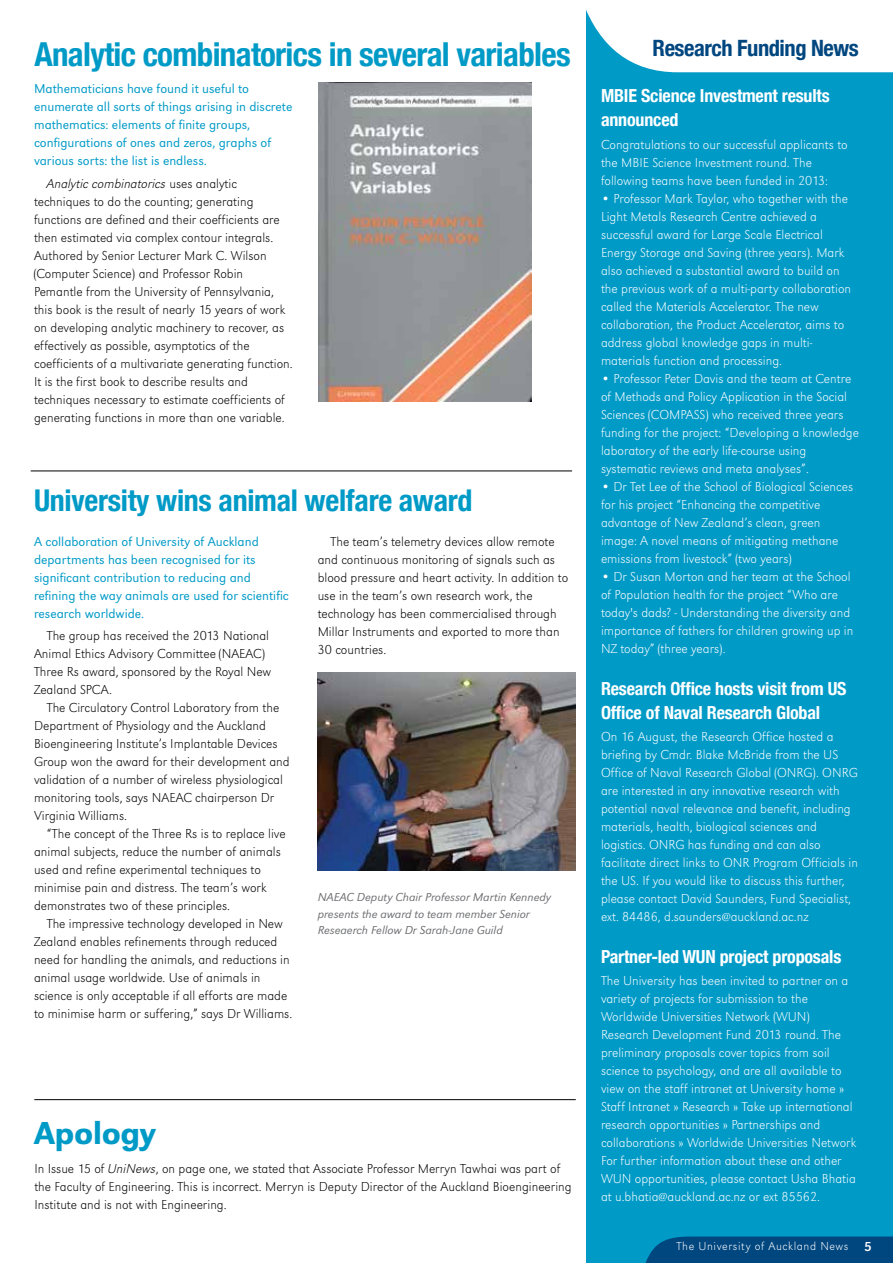
<style>
.page{position:relative;width:893px;height:1263px;background:#fff}
.page>*{position:absolute;margin:0;border:0;box-sizing:border-box;transform-origin:0 0}
.article_heading_big{font:700 condensed 33px "Helvetica Neue";letter-spacing:-.02em;color:#009ac7}
.article_heading_big-2{font:500 33px "Grot Macron";letter-spacing:-.01em;color:#009ac7}
.article_heading_big-3{font:700 condensed 30px "Helvetica Neue";letter-spacing:-.01em;color:#009ac7}
.article_heading_medi{font:700 condensed 22.5px "Helvetica Neue";letter-spacing:-.02em;color:#00467f}
.article_heading_smal{font:700 condensed 18px/24px "Helvetica Neue";letter-spacing:-.01em;color:#fff}
.Bodycopy_9_12{font:13.5px/18px "Grot Macron Extra Lt";color:#fff}
.Bodycopy_9_12-2{font:13.5px/18px "Grot Macron Extra Lt";color:#000}
.Body_copy_faculty_co{font:300 13.5px/18px "Grot Macron";color:#009ac7}
.t1{font:13.5px "Grot Macron Reg";color:#fff}
.Continued{font:12px/16.5px "Grot Macron Light Ita";color:#6d6e71}
.t2{font:12px "Grot Macron Extra Lt";letter-spacing:.05em;color:#fff}
.s1{font-family:"Grot Macron Extra Lt Ita"}
</style>
<div class="page">
<div style="left:587px;top:0;width:306px;height:1263px;background:#009ac7"></div>
<svg style="left:645px;top:1236px;width:248px;height:27px;background:#004b83"></svg>
<svg style="left:586px;top:0;width:307px;height:72px;background:#edf8fb"></svg>
<hr style="left:34px;top:1099px;width:542px;height:1px;background:#000">
<hr style="left:31px;top:471px;width:541px;height:1px;background:#000">
<img style="left:319px;top:83px;width:213px;height:319px">
<img style="left:317px;top:672px;width:258px;height:199px">
<p class="article_heading_big" style="left:34px;top:27px;width:538px">Analytic combinatorics in several variables</p>
<p class="Body_copy_faculty_co" style="left:34px;top:80px;width:260px">Mathematicians have found it useful to enumerate all sorts of things arising in discrete mathematics: elements of finite groups, configurations of ones and zeros, graphs of various sorts: the list is endless.</p>
<p class="Bodycopy_9_12-2" style="left:34px;top:174px;width:260px;text-indent:13px"><span class="s1">Analytic combinatorics</span> uses analytic techniques to do the counting; generating functions are defined and their coefficients are then estimated via complex contour integrals.<br>Authored by Senior Lecturer Mark C. Wilson (Computer Science) and Professor Robin Pemantle from the University of Pennsylvania, this book is the result of nearly 15 years of work on developing analytic machinery to recover, as effectively as possible, asymptotics of the coefficients of a multivariate generating function.<br>It is the first book to describe results and techniques necessary to estimate coefficients of generating functions in more than one variable.</p>
<p class="article_heading_big-3" style="left:34px;top:475px;width:440px">University wins animal welfare award</p>
<p class="Body_copy_faculty_co" style="left:34px;top:532px;width:256px">A collaboration of University of Auckland departments has been recognised for its significant contribution to reducing and refining the way animals are used for scientific research worldwide.</p>
<p class="Bodycopy_9_12-2" style="left:34px;top:626px;width:239px;text-indent:13px">The group has received the 2013 National Animal Ethics Advisory Committee (NAEAC)<br>Three Rs award, sponsored by the Royal New Zealand SPCA.</p>
<p class="Bodycopy_9_12-2" style="left:34px;top:698px;width:257px;text-indent:13px">The Circulatory Control Laboratory from the Department of Physiology and the Auckland Bioengineering Institute’s Implantable Devices Group won the award for their development and validation of a number of wireless physiological monitoring tools, says NAEAC chairperson Dr Virginia Williams.</p>
<p class="Bodycopy_9_12-2" style="left:34px;top:824px;width:253px;text-indent:13px">“The concept of the Three Rs is to replace live animal subjects, reduce the number of animals used and refine experimental techniques to minimise pain and distress. The team’s work demonstrates two of these principles.</p>
<p class="Bodycopy_9_12-2" style="left:34px;top:914px;width:260px;text-indent:13px">The impressive technology developed in New Zealand enables refinements through reduced need for handling the animals, and reductions in animal usage worldwide. Use of animals in science is only acceptable if all efforts are made to minimise harm or suffering,” says Dr Williams.</p>
<p class="Bodycopy_9_12-2" style="left:318px;top:532px;width:252px;text-indent:13px">The team’s telemetry devices allow remote and continuous monitoring of signals such as blood pressure and heart activity. In addition to use in the team’s own research work, the technology has been commercialised through Millar Instruments and exported to more than 30 countries.</p>
<p class="Continued" style="left:318px;top:889px;width:235px">NAEAC Deputy Chair Professor Martin Kennedy presents the award to team member Senior<br>Reseaerch Fellow Dr Sarah-Jane Guild</p>
<p class="article_heading_big-2" style="left:34px;top:1113px;width:123px">Apology</p>
<p class="Bodycopy_9_12-2" style="left:34px;top:1159px;width:539px">In Issue 15 of <span class="s1">UniNews</span>, on page one, we stated that Associate Professor Merryn Tawhai was part of the Faculty of Engineering. This is incorrect. Merryn is Deputy Director of the Auckland Bioengineering<br>Institute and is not with Engineering.</p>
<p class="article_heading_medi" style="left:653px;top:29px;width:208px">Research Funding News</p>
<p class="article_heading_smal" style="left:601px;top:83px;width:230px">MBIE Science Investment results announced</p>
<p class="Bodycopy_9_12" style="left:601px;top:135px;width:248px">Congratulations to our successful applicants to the MBIE Science Investment round. The following teams have been funded in 2013:</p>
<p class="Bodycopy_9_12" style="left:601px;top:189px;width:252px">• Professor Mark Taylor, who together with the Light Metals Research Centre achieved a successful award for Large Scale Electrical Energy Storage and Saving (three years). Mark also achieved a substantial award to build on the previous work of a multi-party collaboration called the Materials Accelerator. The new collaboration, the Product Accelerator, aims to address global knowledge gaps in multi&shy;materials function and processing.</p>
<p class="Bodycopy_9_12" style="left:601px;top:369px;width:252px">• Professor Peter Davis and the team at Centre of Methods and Policy Application in the Social</p>
<p class="Bodycopy_9_12" style="left:601px;top:405px;width:259px">Sciences (COMPASS) who received three years funding for the project: “Developing a knowledge laboratory of the early life-course using systematic reviews and meta analyses”.</p>
<p class="Bodycopy_9_12" style="left:601px;top:477px;width:254px">• Dr Tet Lee of the School of Biological Sciences for his project “Enhancing the competitive advantage of New Zealand’s clean, green image: A novel means of mitigating methane emissions from livestock” (two years)</p>
<p class="Bodycopy_9_12" style="left:601px;top:567px;width:254px">• Dr Susan Morton and her team at the School of Population health for the project “Who are today's dads? - Understanding the diversity and importance of fathers for children growing up in NZ today” (three years).</p>
<p class="article_heading_smal" style="left:601px;top:675px;width:247px">Research Office hosts visit from US<br>Office of Naval Research Global</p>
<p class="Bodycopy_9_12" style="left:601px;top:728px;width:259px">On 16 August, the Research Office hosted a briefing by Cmdr. Blake McBride from the US Office of Naval Research Global (ONRG). ONRG are interested in any innovative research with potential naval relevance and benefit, including materials, health, biological sciences and logistics. ONRG has funding and can also facilitate direct links to ONR Program Officials in the US. If you would like to discuss this further, please contact David Saunders, Fund Specialist, ext. 84486, d.saunders@auckland.ac.nz</p>
<p class="article_heading_smal" style="left:601px;top:943px;width:242px">Partner-led WUN project proposals</p>
<p class="Bodycopy_9_12" style="left:601px;top:972px;width:257px">The University has been invited to partner on a variety of projects for submission to the Worldwide Universities Network (WUN)<br>Research Development Fund 2013 round. The preliminary proposals cover topics from soil science to psychology, and are all available to view on the staff intranet at University home » Staff Intranet » Research » Take up international research opportunities » Partnerships and collaborations » Worldwide Universities Network</p>
<p class="Bodycopy_9_12" style="left:601px;top:1152px;width:256px">For further information about these and other<br>WUN opportunities, please contact Usha Bhatia at u.bhatia@auckland.ac.nz or ext 85562.</p>
<p class="t2" style="left:676px;top:1239px;width:173px">The University of Auckland News</p>
<p class="t1" style="left:864px;top:1239px;width:9px">5</p>
</div>
